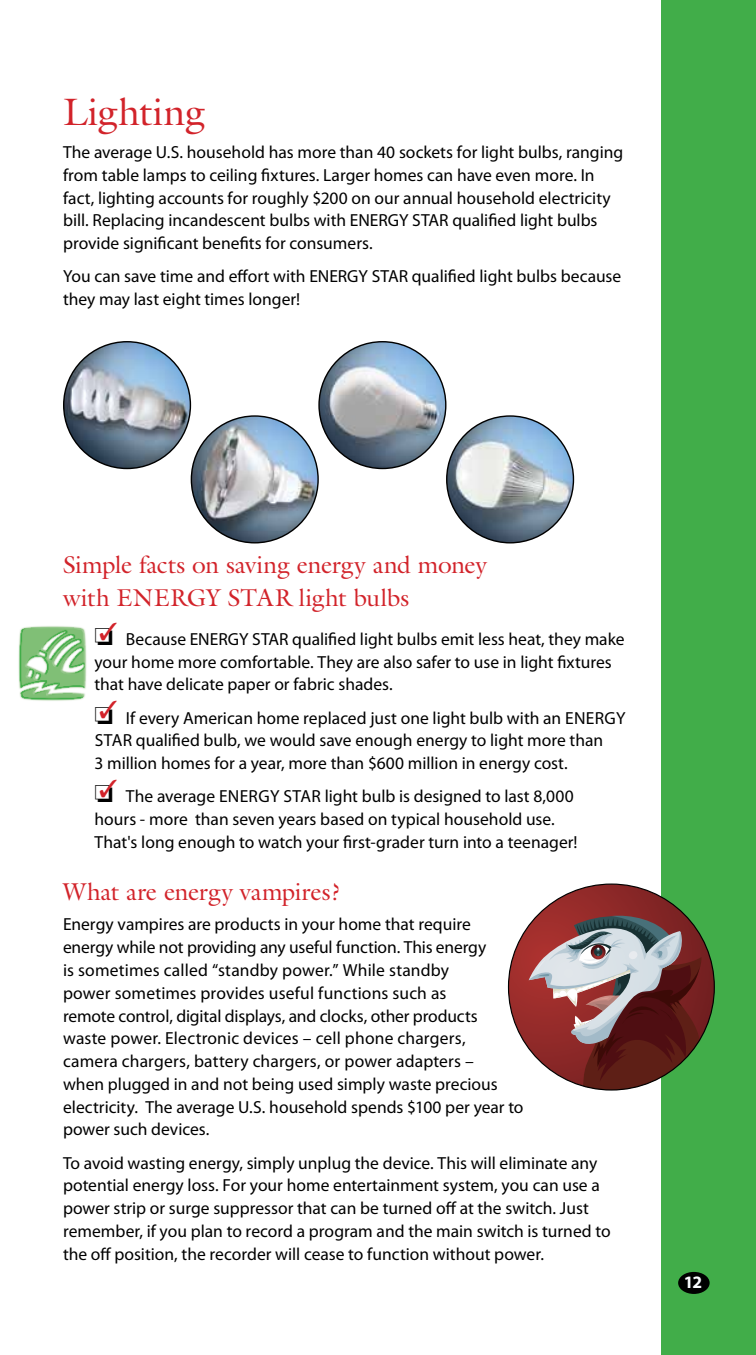
<style>
.page{position:relative;width:756px;height:1355px;background:#fff}
.page>*{position:absolute;margin:0;border:0;box-sizing:border-box;transform-origin:0 0}
.t1{font:38.5px "Galliard";letter-spacing:.01em;color:#d2232a}
.t2{font:24.5px/33.2px "Galliard";letter-spacing:-.01em;color:#d2232a}
.t3{font:17.5px/22.8px "Myriad Pro";color:#000}
.t4{font:700 17.5px "Myriad Pro";color:#fafdff}
</style>
<div class="page">
<img style="left:447px;top:416px;width:126px;height:127px;border-radius:63px">
<img style="left:319px;top:342px;width:127px;height:126px;border-radius:63px">
<img style="left:191px;top:416px;width:127px;height:127px;border-radius:63px">
<img style="left:64px;top:342px;width:126px;height:126px">
<div style="left:662px;top:0;width:94px;height:1354px;background:#41ad49"></div>
<img style="left:18px;top:626px;width:69px;height:75px">
<div style="left:678px;top:1271px;width:32px;height:22px;background:#000;border-radius:50%"></div>
<svg style="left:509px;top:884px;width:205px;height:206px;background:#892726"></svg>
<svg style="left:529px;top:912px;width:173px;height:178px;background:#88605c"></svg>
<h1 class="t1" style="left:63px;top:88px;width:144px">Lighting</h1>
<p class="t3" style="left:63px;top:141px;width:562px">The average U.S. household has more than 40 sockets for light bulbs, ranging from table lamps to ceiling fixtures. Larger homes can have even more. In fact, lighting accounts for roughly $200 on our annual household electricity bill. Replacing incandescent bulbs with ENERGY STAR qualified light bulbs provide significant benefits for consumers.</p>
<p class="t3" style="left:63px;top:265px;width:560px">You can save time and effort with ENERGY STAR qualified light bulbs because they may last eight times longer!</p>
<h2 class="t2" style="left:63px;top:548px;width:426px">Simple facts on saving energy and money with ENERGY STAR light bulbs</h2>
<p class="t3" style="left:94px;top:628px;width:531px">□<sup>✓</sup> Because ENERGY STAR qualified light bulbs emit less heat, they make your home more comfortable. They are also safer to use in light fixtures that have delicate paper or fabric shades.</p>
<p class="t3" style="left:94px;top:706px;width:491px">□<sup>✓</sup> If every American home replaced just one light bulb with an Energy<br>Star</p>
<p class="t3" style="left:94px;top:729px;width:510px;text-indent:41px">qualified bulb, we would save enough energy to light more than<br>3 million homes for a year, more than $600 million in energy cost.</p>
<p class="t3" style="left:94px;top:785px;width:145px">□<sup>✓</sup> The average Energy</p>
<p class="t3" style="left:284px;top:785px;width:14px">Star</p>
<p class="t3" style="left:94px;top:785px;width:485px;text-indent:230px">light bulb is designed to last 8,000 hours - more than seven years based on typical household use.<br>That's long enough to watch your first-grader turn into a teenager!</p>
<h2 class="t2" style="left:63px;top:874px;width:279px">What are energy vampires?</h2>
<p class="t3" style="left:63px;top:913px;width:462px">Energy vampires are products in your home that require energy while not providing any useful function. This energy<br>is sometimes called “standby power.” While standby<br>power sometimes provides useful functions such as<br>remote control, digital displays, and clocks, other products waste power. Electronic devices – cell phone chargers, camera chargers, battery chargers, or power adapters –<br>when plugged in and not being used simply waste precious electricity. The average U.S. household spends $100 per year to power such devices.</p>
<p class="t3" style="left:63px;top:1151px;width:549px">To avoid wasting energy, simply unplug the device. This will eliminate any potential energy loss. For your home entertainment system, you can use a power strip or surge suppressor that can be turned off at the switch. Just remember, if you plan to record a program and the main switch is turned to the off position, the recorder will cease to function without power.</p>
<p class="t4" style="left:684px;top:1272px;width:20px">12</p>
</div>
